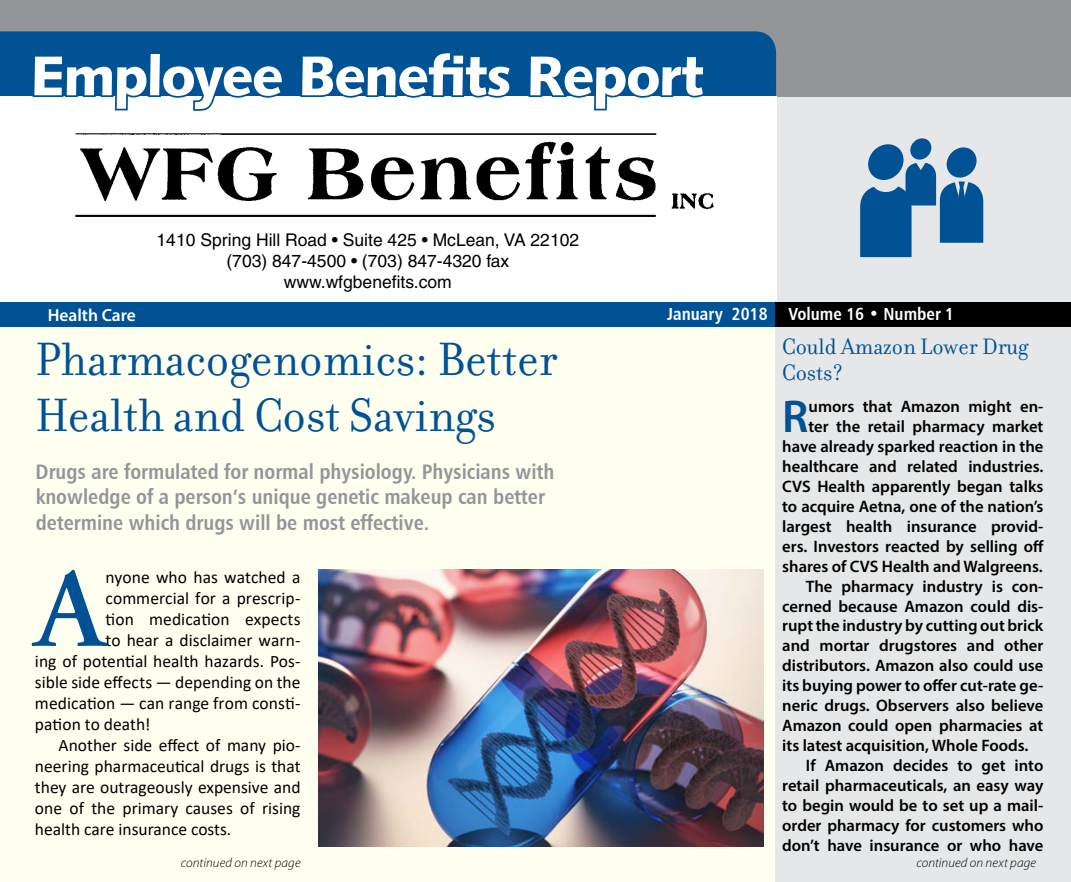
<style>
.page{position:relative;width:1071px;height:882px;background:#fff}
.page>*{position:absolute;margin:0;border:0;box-sizing:border-box;transform-origin:0 0}
.t1{font:600 112.52px "Adobe Garamond Pro";color:#005295}
.t2{font:56px "Humanist 531 BT Black A";letter-spacing:-.025em;color:#fff}
.t3{font:50.4px/56px "Filosofia";color:#005295}
.t4{font:600 46.2px "Myriad Pro";color:#005295}
.t5{font:24.15px/26.2px "Filosofia";color:#005295}
.t6{font:21px/25.2px "Humanist 777 BT Bold Condensed B";color:#939598}
.t7{font:17.5px "Calibri";color:#000}
.t8{font:17.5px/21px "Helvetica";color:#000;text-align:center}
.t9{font:17.5px "Humanist 777 BT Bold Condensed B";color:#fff}
.t10{font:600 17.5px "Myriad Pro";color:#fff}
.t11{font:600 16.62px "Myriad Pro";color:#000}
.t12{font:italic 300 13.12px "Myriad Pro";letter-spacing:.01em;color:#000}
</style>
<div class="page">
<div style="left:1px;top:1px;width:1070px;height:881px;background:#fffff0"></div>
<div style="left:776px;top:75px;width:295px;height:807px;background:#e6e7e8"></div>
<div style="left:0;top:0;width:1071px;height:96px;background:#939598"></div>
<div style="left:0;top:31px;width:776px;height:65px;background:#005295"></div>
<div style="left:0;top:96px;width:776px;height:205px;background:#fff"></div>
<svg style="left:910px;top:138px;width:22px;height:22px"></svg>
<svg style="left:860px;top:144px;width:123px;height:113px"></svg>
<div style="left:0;top:303px;width:776px;height:24px;background:#005295"></div>
<div style="left:776px;top:303px;width:295px;height:24px;background:#000"></div>
<svg style="left:31px;top:50px;width:254px;height:61px"></svg>
<div style="left:299px;top:50px;width:215px;height:48px;background:#005295"></div>
<svg style="left:527px;top:53px;width:180px;height:58px"></svg>
<img style="left:318px;top:570px;width:445px;height:277px">
<img style="left:75px;top:132px;width:582px;height:3px">
<img style="left:80px;top:141px;width:634px;height:68px">
<img style="left:75px;top:214px;width:581px;height:3px">
<h2 class="t2" style="left:31px;top:40px;width:674px">Employee Benefits Report</h2>
<p class="t8" style="left:157px;top:229px;width:424px">1410 Spring Hill Road • Suite 425 • McLean, VA 22102 (703) 847-4500 • (703) 847-4320 fax www.wfgbenefits.com</p>
<p class="t10" style="left:48px;top:304px;width:90px">Health Care</p>
<p class="t9" style="left:667px;top:303px;width:289px">January 2018 Volume 16 • Number 1</p>
<h3 class="t3" style="left:35px;top:332px;width:524px">Pharmacogenomics: Better<br>Health and Cost Savings</h3>
<p class="t6" style="left:36px;top:459px;width:520px">Drugs are formulated for normal physiology. Physicians with knowledge of a person’s unique genetic makeup can better determine which drugs will be most effective.</p>
<h1 class="t1" style="left:35px;top:545px;width:72px">A</h1>
<p class="t7" style="left:106px;top:565px;width:197px">nyone who has watched a</p>
<p class="t7" style="left:106px;top:586px;width:197px">commercial for a prescrip-</p>
<p class="t7" style="left:106px;top:607px;width:197px">tion medication expects</p>
<p class="t7" style="left:106px;top:628px;width:197px">to hear a disclaimer warn-</p>
<p class="t7" style="left:35px;top:649px;width:267px">ing of potential health hazards. Pos-</p>
<p class="t7" style="left:35px;top:670px;width:267px">sible side effects — depending on the</p>
<p class="t7" style="left:35px;top:691px;width:267px">medication — can range from consti-</p>
<p class="t7" style="left:35px;top:712px;width:117px">pation to death!</p>
<p class="t7" style="left:59px;top:733px;width:243px">Another side effect of many pio-</p>
<p class="t7" style="left:35px;top:754px;width:267px">neering pharmaceutical drugs is that</p>
<p class="t7" style="left:35px;top:775px;width:267px">they are outrageously expensive and</p>
<p class="t7" style="left:35px;top:796px;width:267px">one of the primary causes of rising</p>
<p class="t7" style="left:35px;top:817px;width:198px">health care insurance costs.</p>
<h3 class="t5" style="left:782px;top:333px;width:248px">Could Amazon Lower Drug<br>Costs?</h3>
<h3 class="t4" style="left:782px;top:387px;width:28px">R</h3>
<p class="t11" style="left:809px;top:396px;width:236px">umors that Amazon might en-</p>
<p class="t11" style="left:809px;top:416px;width:236px">ter the retail pharmacy market</p>
<p class="t11" style="left:782px;top:436px;width:263px">have already sparked reaction in the</p>
<p class="t11" style="left:782px;top:456px;width:263px">healthcare and related industries.</p>
<p class="t11" style="left:782px;top:476px;width:263px">CVS Health apparently began talks</p>
<p class="t11" style="left:782px;top:496px;width:263px">to acquire Aetna, one of the nation’s</p>
<p class="t11" style="left:782px;top:516px;width:263px">largest health insurance provid-</p>
<p class="t11" style="left:782px;top:535px;width:263px">ers. Investors reacted by selling off</p>
<p class="t11" style="left:782px;top:555px;width:262px">shares of CVS Health and Walgreens.</p>
<p class="t11" style="left:806px;top:575px;width:239px">The pharmacy industry is con-</p>
<p class="t11" style="left:782px;top:595px;width:263px">cerned because Amazon could dis-</p>
<p class="t11" style="left:782px;top:615px;width:263px">rupt the industry by cutting out brick</p>
<p class="t11" style="left:782px;top:635px;width:263px">and mortar drugstores and other</p>
<p class="t11" style="left:782px;top:655px;width:263px">distributors. Amazon also could use</p>
<p class="t11" style="left:782px;top:675px;width:263px">its buying power to offer cut-rate ge-</p>
<p class="t11" style="left:782px;top:695px;width:263px">neric drugs. Observers also believe</p>
<p class="t11" style="left:782px;top:715px;width:263px">Amazon could open pharmacies at</p>
<p class="t11" style="left:782px;top:735px;width:248px">its latest acquisition, Whole Foods.</p>
<p class="t11" style="left:806px;top:755px;width:239px">If Amazon decides to get into</p>
<p class="t11" style="left:782px;top:775px;width:263px">retail pharmaceuticals, an easy way</p>
<p class="t11" style="left:782px;top:795px;width:263px">to begin would be to set up a mail-</p>
<p class="t11" style="left:782px;top:815px;width:263px">order pharmacy for customers who</p>
<p class="t11" style="left:782px;top:835px;width:263px">don’t have insurance or who have</p>
<p class="t12" style="left:181px;top:856px;width:121px">continued on next page</p>
<p class="t12" style="left:916px;top:856px;width:121px">continued on next page</p>
</div>
